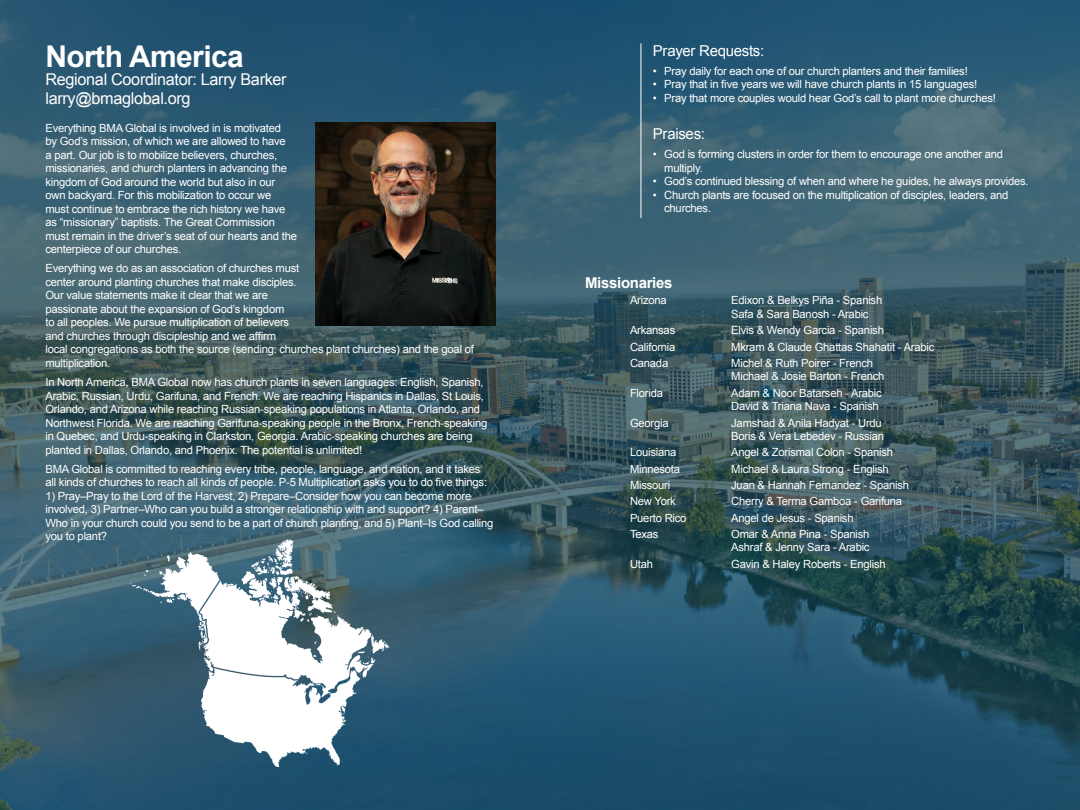
<style>
.page{position:relative;width:1080px;height:810px;background:#fff}
.page>*{position:absolute;margin:0;border:0;box-sizing:border-box;transform-origin:0 0}
.t1{font:700 30px "Arial";letter-spacing:-.02em;color:#fff}
.t2{font:16.25px "Arial";letter-spacing:-.02em;color:#fff}
.t3{font:15px "Arial";letter-spacing:-.02em;color:#fff}
.t4{font:700 15px "Arial";letter-spacing:-.02em;color:#fff}
.t5{font:11.25px/13.5px "Arial";letter-spacing:-.02em;color:#fff}
</style>
<div class="page">
<img style="left:0;top:0;width:1080px;height:810px">
<img style="left:118px;top:518px;width:307px;height:292px">
<img style="left:315px;top:122px;width:180px;height:203px">
<hr style="left:641px;top:43px;width:1px;height:175px;background:#fff">
<p class="t1" style="left:45px;top:36px;width:200px">North America</p>
<p class="t2" style="left:45px;top:69px;width:243px">Regional Coordinator: Larry Barker</p>
<p class="t2" style="left:45px;top:88px;width:147px">larry@bmaglobal.org</p>
<p class="t5" style="left:45px;top:121px;width:253px">Everything BMA Global is involved in is motivated<br>by God’s mission, of which we are allowed to have<br>a part. Our job is to mobilize believers, churches, missionaries, and church planters in advancing the kingdom of God around the world but also in our own backyard. For this mobilization to occur we must continue to embrace the rich history we have as “missionary” baptists. The Great Commission must remain in the driver’s seat of our hearts and the centerpiece of our churches.</p>
<p class="t5" style="left:45px;top:262px;width:430px">Everything we do as an association of churches must<br>center around planting churches that make disciples.<br>Our value statements make it clear that we are<br>passionate about the expansion of God’s kingdom<br>to all peoples. We pursue multiplication of believers<br>and churches through discipleship and we affirm<br>local congregations as both the source (sending: churches plant churches) and the goal of multiplication.</p>
<p class="t5" style="left:45px;top:375px;width:444px">In North America, BMA Global now has church plants in seven languages: English, Spanish, Arabic, Russian, Urdu, Garifuna, and French. We are reaching Hispanics in Dallas, St Louis, Orlando, and Arizona while reaching Russian-speaking populations in Atlanta, Orlando, and Northwest Florida. We are reaching Garifuna-speaking people in the Bronx, French-speaking in Quebec, and Urdu-speaking in Clarkston, Georgia. Arabic-speaking churches are being planted in Dallas, Orlando, and Phoenix. The potential is unlimited!</p>
<p class="t5" style="left:45px;top:462px;width:443px">BMA Global is committed to reaching every tribe, people, language, and nation, and it takes all kinds of churches to reach all kinds of people. P-5 Multiplication asks you to do five things:</p>
<p class="t5" style="left:45px;top:489px;width:450px">1) Pray–Pray to the Lord of the Harvest, 2) Prepare–Consider how you can become more involved, 3) Partner–Who can you build a stronger relationship with and support? 4) Parent– Who in your church could you send to be a part of church planting, and 5) Plant–Is God calling you to plant?</p>
<p class="t3" style="left:653px;top:41px;width:113px">Prayer Requests:</p>
<p class="t5" style="left:653px;top:64px;width:316px">• Pray daily for each one of our church planters and their families!</p>
<p class="t5" style="left:653px;top:78px;width:326px">• Pray that in five years we will have church plants in 15 languages!</p>
<p class="t5" style="left:653px;top:91px;width:344px">• Pray that more couples would hear God’s call to plant more churches!</p>
<p class="t3" style="left:653px;top:124px;width:54px">Praises:</p>
<p class="t5" style="left:664px;top:147px;width:341px;text-indent:-11px">• God is forming clusters in order for them to encourage one another and multiply.</p>
<p class="t5" style="left:653px;top:174px;width:377px">• God’s continued blessing of when and where he guides, he always provides.</p>
<p class="t5" style="left:664px;top:188px;width:346px;text-indent:-11px">• Church plants are focused on the multiplication of disciples, leaders, and churches.</p>
<p class="t4" style="left:585px;top:273px;width:89px">Missionaries</p>
<p class="t5" style="left:630px;top:294px;width:38px">Arizona</p>
<p class="t5" style="left:731px;top:294px;width:153px">Edixon &amp; Belkys Piña - Spanish</p>
<p class="t5" style="left:731px;top:307px;width:139px">Safa &amp; Sara Banosh - Arabic</p>
<p class="t5" style="left:630px;top:324px;width:47px">Arkansas</p>
<p class="t5" style="left:731px;top:324px;width:154px">Elvis &amp; Wendy Garcia - Spanish</p>
<p class="t5" style="left:630px;top:340px;width:47px">California</p>
<p class="t5" style="left:731px;top:340px;width:205px">Mkram &amp; Claude Ghattas Shahatit - Arabic</p>
<p class="t5" style="left:630px;top:356px;width:40px">Canada</p>
<p class="t5" style="left:731px;top:356px;width:143px">Michel &amp; Ruth Poirer - French</p>
<p class="t5" style="left:731px;top:370px;width:155px">Michael &amp; Josie Barton - French</p>
<p class="t5" style="left:630px;top:386px;width:35px">Florida</p>
<p class="t5" style="left:731px;top:386px;width:152px">Adam &amp; Noor Batarseh - Arabic</p>
<p class="t5" style="left:731px;top:400px;width:149px">David &amp; Triana Nava - Spanish</p>
<p class="t5" style="left:630px;top:416px;width:40px">Georgia</p>
<p class="t5" style="left:731px;top:416px;width:152px">Jamshad &amp; Anila Hadyat - Urdu</p>
<p class="t5" style="left:731px;top:429px;width:154px">Boris &amp; Vera Lebedev - Russian</p>
<p class="t5" style="left:630px;top:446px;width:48px">Louisiana</p>
<p class="t5" style="left:731px;top:446px;width:163px">Angel &amp; Zorismal Colon - Spanish</p>
<p class="t5" style="left:630px;top:462px;width:52px">Minnesota</p>
<p class="t5" style="left:731px;top:462px;width:159px">Michael &amp; Laura Strong - English</p>
<p class="t5" style="left:630px;top:478px;width:42px">Missouri</p>
<p class="t5" style="left:731px;top:478px;width:179px">Juan &amp; Hannah Fernandez - Spanish</p>
<p class="t5" style="left:630px;top:495px;width:47px">New York</p>
<p class="t5" style="left:731px;top:495px;width:172px">Cherry &amp; Terma Gamboa - Garifuna</p>
<p class="t5" style="left:630px;top:511px;width:58px">Puerto Rico</p>
<p class="t5" style="left:731px;top:511px;width:124px">Angel de Jesus - Spanish</p>
<p class="t5" style="left:630px;top:527px;width:30px">Texas</p>
<p class="t5" style="left:731px;top:527px;width:140px">Omar &amp; Anna Pina - Spanish</p>
<p class="t5" style="left:731px;top:541px;width:140px">Ashraf &amp; Jenny Sara - Arabic</p>
<p class="t5" style="left:630px;top:557px;width:25px">Utah</p>
<p class="t5" style="left:731px;top:557px;width:156px">Gavin &amp; Haley Roberts - English</p>
</div>
